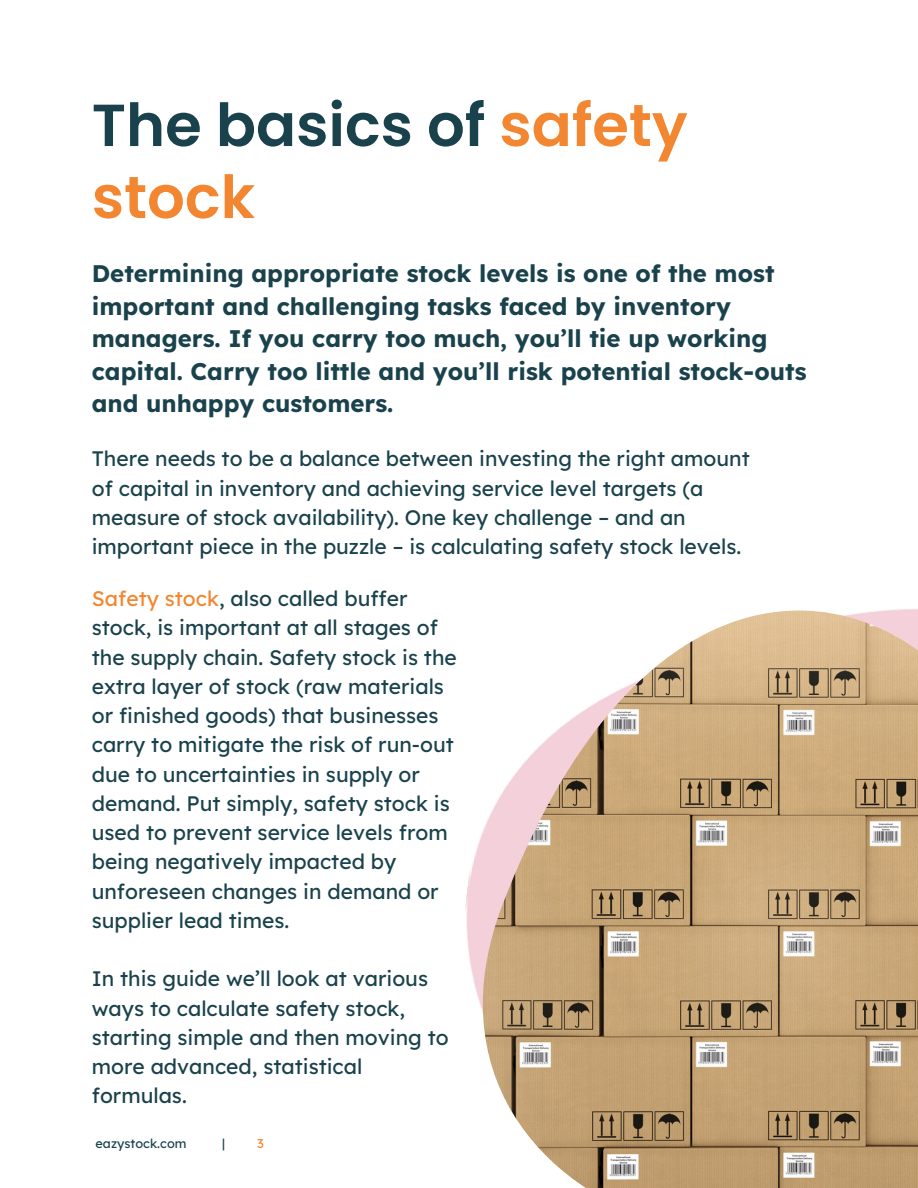
<style>
.page{position:relative;width:918px;height:1188px;background:#fff}
.page>*{position:absolute;margin:0;border:0;box-sizing:border-box;transform-origin:0 0}
.t1{font:600 59.25px/72px "Poppins";color:#1a424c}
.t2{font:700 24px/32.7px "Lexend";color:#1a424c}
.t3{font:21px/29.2px "Lexend";color:#1a424c}
.t4{font:12.75px "Lexend";color:#1a424c}
.t5{font:12.75px "Lexend";color:#f38630}
.s1{color:#f38630}
</style>
<div class="page">
<img style="left:465px;top:608px;width:453px;height:405px">
<img style="left:483px;top:611px;width:435px;height:577px">
<p class="t1" style="left:92px;top:89px;width:597px">The basics of <span class="s1">safety stock</span></p>
<h3 class="t2" style="left:92px;top:257px;width:716px">Determining appropriate stock levels is one of the most important and challenging tasks faced by inventory managers. If you carry too much, you’ll tie up working capital. Carry too little and you’ll risk potential stock-outs and unhappy customers.</h3>
<p class="t3" style="left:92px;top:444px;width:659px">There needs to be a balance between investing the right amount of capital in inventory and achieving service level targets (a measure of stock availability). One key challenge – and an important piece in the puzzle – is calculating safety stock levels.</p>
<h3 class="t3" style="left:92px;top:584px;width:367px"><span class="s1">Safety stock</span>, also called buffer stock, is important at all stages of the supply chain. Safety stock is the extra layer of stock (raw materials or finished goods) that businesses carry to mitigate the risk of run-out due to uncertainties in supply or demand. Put simply, safety stock is used to prevent service levels from being negatively impacted by unforeseen changes in demand or supplier lead times.</h3>
<h3 class="t3" style="left:92px;top:964px;width:358px">In this guide we’ll look at various ways to calculate safety stock, starting simple and then moving to more advanced, statistical formulas.</h3>
<p class="t4" style="left:96px;top:1135px;width:92px">eazystock.com</p>
<p class="t4" style="left:222px;top:1135px;width:4px">|</p>
<p class="t5" style="left:257px;top:1135px;width:8px">3</p>
</div>
